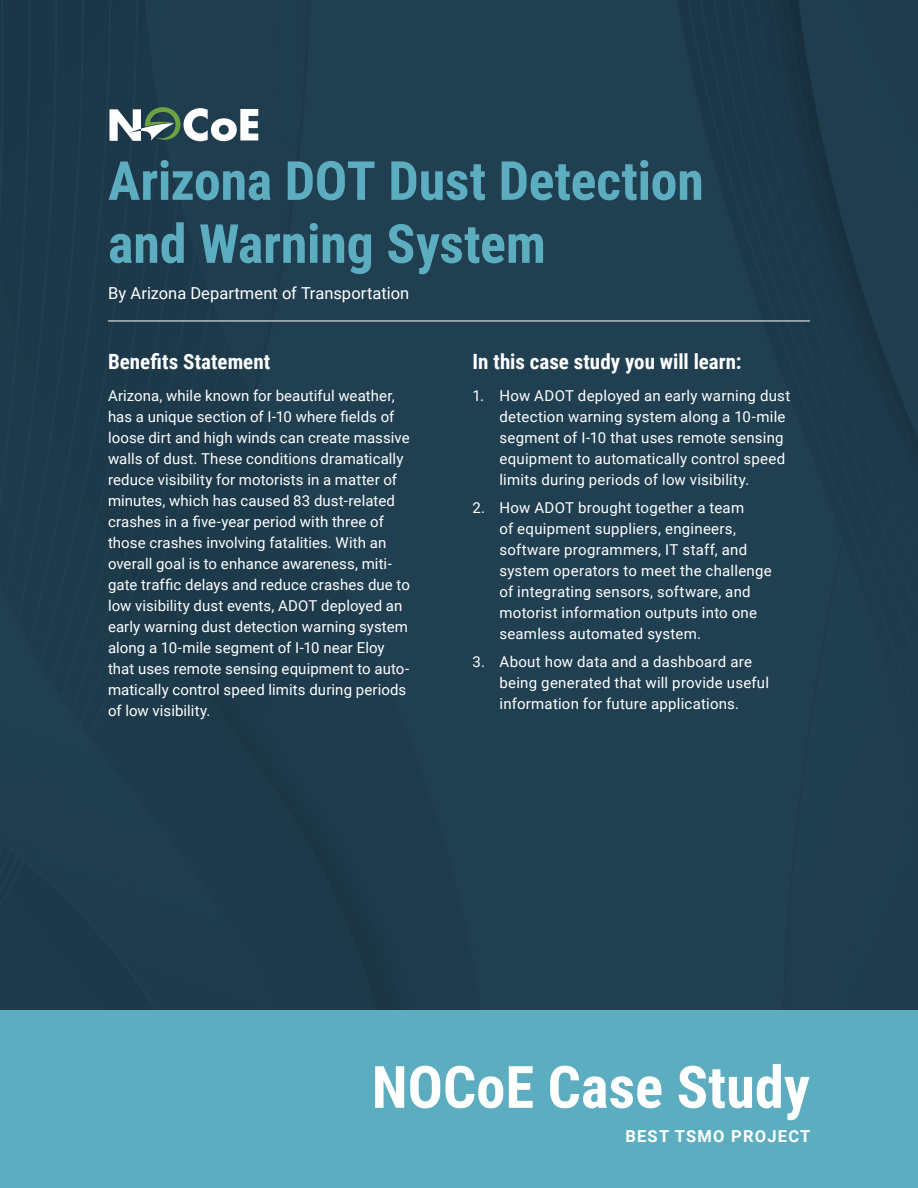
<style>
.page{position:relative;width:918px;height:1188px;background:#fff}
.page>*{position:absolute;margin:0;border:0;box-sizing:border-box;transform-origin:0 0}
.t1{font:700 58.5px "Roboto Condensed";color:#fff}
.t2{font:700 54px/63px "Roboto Condensed";letter-spacing:-.005em;color:#5dadc1}
.t3{font:700 21px "Roboto Condensed";color:#fff}
.t4{font:16.5px "Roboto";letter-spacing:.005em;color:#fff}
.t5{font:700 16.5px "Roboto";letter-spacing:.075em;color:#fff}
.body{font:15px/21px "Roboto";letter-spacing:.01em;color:#fff}
</style>
<div class="page">
<div style="left:0;top:0;width:918px;height:1011px;background:#1f3e50"></div>
<hr style="left:108px;top:321px;width:702px;height:1px;background:#fff">
<div style="left:0;top:1011px;width:918px;height:177px;background:#5dadc1"></div>
<svg style="left:110px;top:107px;width:148px;height:36px"></svg>
<p class="t2" style="left:108px;top:147px;width:597px">Arizona DOT Dust Detection and Warning System</p>
<p class="t4" style="left:108px;top:281px;width:303px">By Arizona Department of Transportation</p>
<p class="t3" style="left:108px;top:347px;width:164px">Benefits Statement</p>
<p class="t3" style="left:472px;top:347px;width:271px">In this case study you will learn:</p>
<p class="body" style="left:108px;top:385px;width:303px">Arizona, while known for beautiful weather, has a unique section of I-10 where fields of loose dirt and high winds can create massive walls of dust. These conditions dramatically reduce visibility for motorists in a matter of minutes, which has caused 83 dust-related crashes in a five-year period with three of those crashes involving fatalities. With an overall goal is to enhance awareness, miti&shy;gate traffic delays and reduce crashes due to low visibility dust events, ADOT deployed an early warning dust detection warning system along a 10-mile segment of I-10 near Eloy that uses remote sensing equipment to auto&shy;matically control speed limits during periods of low visibility.</p>
<p class="body" style="left:500px;top:385px;width:292px;text-indent:-27px">1. How ADOT deployed an early warning dust detection warning system along a 10-mile segment of I-10 that uses remote sensing equipment to automatically control speed limits during periods of low visibility.</p>
<p class="body" style="left:500px;top:497px;width:274px;text-indent:-27px">2. How ADOT brought together a team<br>of equipment suppliers, engineers, software programmers, IT staff, and system operators to meet the challenge of integrating sensors, software, and motorist information outputs into one seamless automated system.</p>
<p class="body" style="left:500px;top:650px;width:271px;text-indent:-27px">3. About how data and a dashboard are being generated that will provide useful information for future applications.</p>
<p class="t1" style="left:372px;top:1046px;width:440px">NOCoE Case Study</p>
<p class="t5" style="left:625px;top:1124px;width:187px">BEST TSMO PROJECT</p>
</div>
